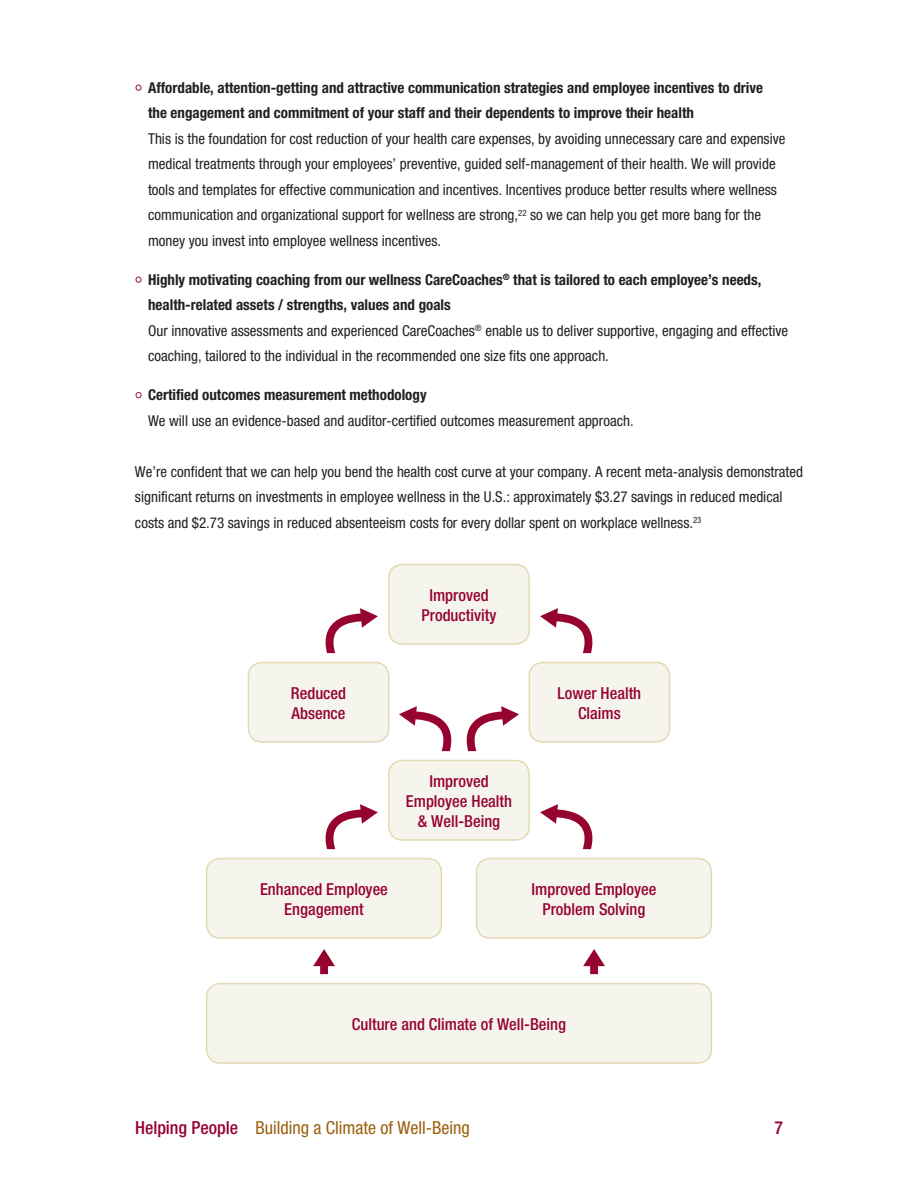
<style>
.page{position:relative;width:918px;height:1188px;background:#fff}
.page>*{position:absolute;margin:0;border:0;box-sizing:border-box;transform-origin:0 0}
.t1{font:condensed 18px "Helvetica Neue";color:#9c5f0d}
.t2{font:500 condensed 18px "Helvetica Neue";color:#97032f}
.t3{font:500 condensed 16.5px/19.8px "Helvetica Neue";color:#97032f;text-align:center}
.t4{font:condensed 15px/25.5px "Helvetica Neue";color:#231f20}
.t5{font:700 condensed 15px/25.5px "Helvetica Neue";color:#231f20}
.s1{font-weight:700}
.s2{font-weight:500;color:#97032f}
</style>
<div class="page">
<svg style="left:136px;top:85px;width:5px;height:6px"></svg>
<svg style="left:136px;top:277px;width:5px;height:6px"></svg>
<svg style="left:136px;top:392px;width:5px;height:6px"></svg>
<div style="left:389px;top:565px;width:140px;height:79px;background:#f5f5ee;border-radius:14px"></div>
<div style="left:388px;top:564px;width:142px;height:81px;border:2px solid #e3d9b2;border-radius:14px"></div>
<div style="left:389px;top:761px;width:140px;height:79px;background:#f5f5ee;border-radius:14px"></div>
<div style="left:388px;top:760px;width:142px;height:81px;border:2px solid #e3d9b2;border-radius:14px"></div>
<div style="left:207px;top:984px;width:504px;height:79px;background:#f5f5ee;border-radius:14px"></div>
<div style="left:206px;top:983px;width:506px;height:81px;border:2px solid #e3d9b2;border-radius:14px"></div>
<div style="left:207px;top:859px;width:234px;height:79px;background:#f5f5ee;border-radius:14px"></div>
<div style="left:206px;top:858px;width:236px;height:81px;border:2px solid #e3d9b2;border-radius:14px"></div>
<div style="left:477px;top:859px;width:234px;height:79px;background:#f5f5ee;border-radius:14px"></div>
<div style="left:476px;top:858px;width:236px;height:81px;border:2px solid #e3d9b2;border-radius:14px"></div>
<div style="left:529px;top:663px;width:141px;height:79px;background:#f5f5ee;border-radius:14px"></div>
<div style="left:529px;top:662px;width:141px;height:81px;border:2px solid #e3d9b2;border-radius:14px"></div>
<div style="left:248px;top:663px;width:141px;height:79px;background:#f5f5ee;border-radius:14px"></div>
<div style="left:248px;top:662px;width:141px;height:81px;border:2px solid #e3d9b2;border-radius:14px"></div>
<svg style="left:325px;top:608px;width:53px;height:45px"></svg>
<svg style="left:325px;top:804px;width:53px;height:45px"></svg>
<svg style="left:466px;top:706px;width:53px;height:45px"></svg>
<svg style="left:313px;top:949px;width:22px;height:25px"></svg>
<svg style="left:583px;top:949px;width:22px;height:25px"></svg>
<svg style="left:540px;top:608px;width:53px;height:45px"></svg>
<svg style="left:540px;top:804px;width:53px;height:45px"></svg>
<svg style="left:399px;top:706px;width:53px;height:45px"></svg>
<p class="t5" style="left:148px;top:75px;width:616px">Affordable, attention-getting and attractive communication strategies and employee incentives to drive the engagement and commitment of your staff and their dependents to improve their health</p>
<p class="t4" style="left:148px;top:126px;width:639px">This is the foundation for cost reduction of your health care expenses, by avoiding unnecessary care and expensive medical treatments through your employees’ preventive, guided self-management of their health. We will provide tools and templates for effective communication and incentives. Incentives produce better results where wellness communication and organizational support for wellness are strong,<sup>22</sup> so we can help you get more bang for the money you invest into employee wellness incentives.</p>
<p class="t4" style="left:148px;top:267px;width:642px"><span class="s1">Highly motivating coaching from our wellness CareCoaches</span><sup>®</sup> <span class="s1">that is tailored to each employee’s needs, health-related assets / strengths, values and goals<br></span>Our innovative assessments and experienced CareCoaches<sup>®</sup> enable us to deliver supportive, engaging and effective coaching, tailored to the individual in the recommended one size fits one approach.</p>
<p class="t5" style="left:148px;top:382px;width:280px">Certified outcomes measurement methodology</p>
<p class="t4" style="left:148px;top:408px;width:485px">We will use an evidence-based and auditor-certified outcomes measurement approach.</p>
<p class="t4" style="left:135px;top:459px;width:670px">We’re confident that we can help you bend the health cost curve at your company. A recent meta-analysis demonstrated significant returns on investments in employee wellness in the U.S.: approximately $3.27 savings in reduced medical costs and $2.73 savings in reduced absenteeism costs for every dollar spent on workplace wellness. <sup>23</sup></p>
<p class="t3" style="left:291px;top:683px;width:57px;text-align:left">Reduced<br>Absence</p>
<p class="t3" style="left:422px;top:585px;width:76px">Improved<br>Productivity</p>
<p class="t3" style="left:406px;top:771px;width:108px">Improved<br>Employee Health &amp; Well-Being</p>
<p class="t3" style="left:558px;top:683px;width:85px">Lower Health<br>Claims</p>
<p class="t3" style="left:260px;top:879px;width:129px">Enhanced Employee<br>Engagement</p>
<p class="t3" style="left:532px;top:879px;width:126px">Improved Employee<br>Problem Solving</p>
<p class="t3" style="left:352px;top:1014px;width:216px">Culture and Climate of Well-Being</p>
<p class="t1" style="left:135px;top:1117px;width:336px"><span class="s2">Helping People</span> Building a Climate of Well-Being</p>
<p class="t2" style="left:774px;top:1117px;width:10px">7</p>
</div>
